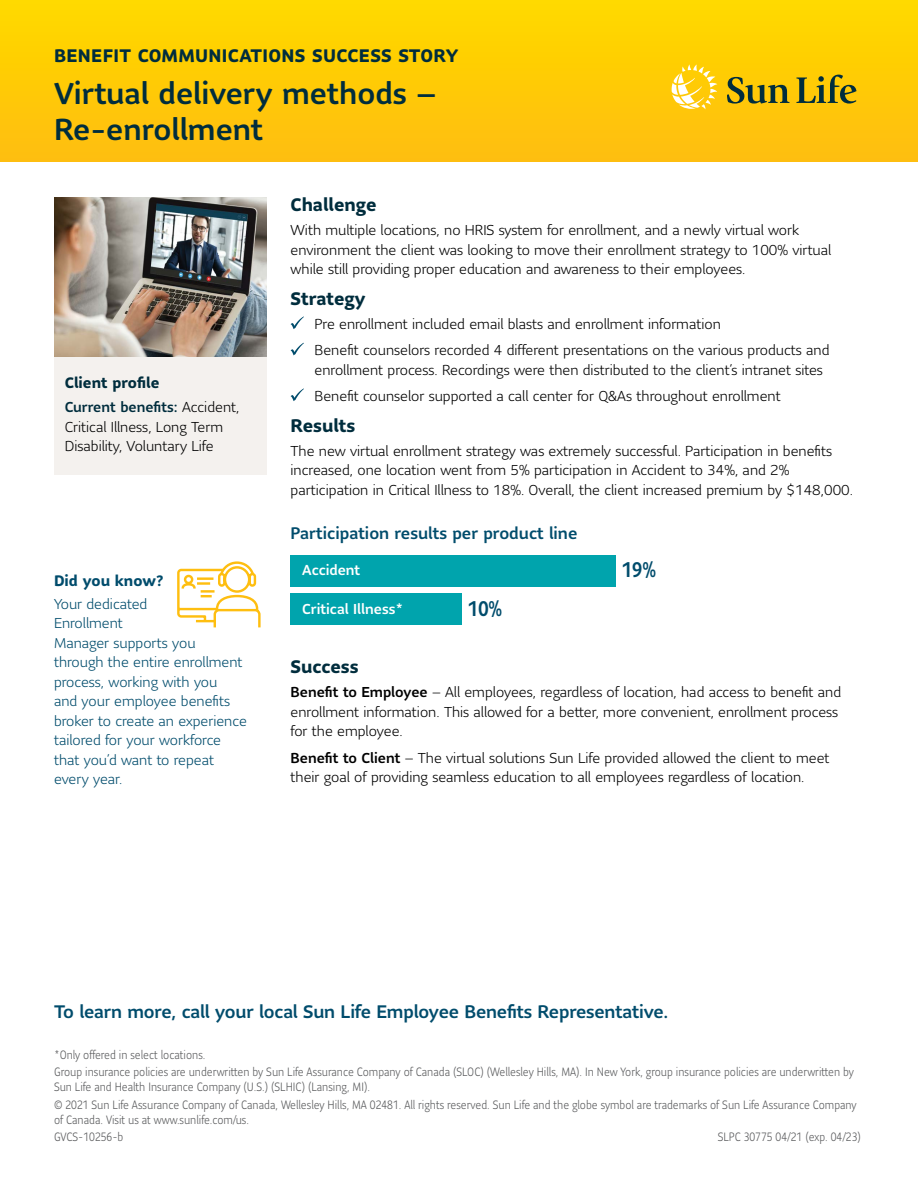
<style>
.page{position:relative;width:918px;height:1188px;background:#fff}
.page>*{position:absolute;margin:0;border:0;box-sizing:border-box;transform-origin:0 0}
.t1{font:500 30px/36px "Sun Life Sans";color:#002d3d}
.t2{font:500 21px "Sun Life Sans Condensed";color:#004c6c}
.t3{font:500 18px "Sun Life Sans";letter-spacing:-.01em;color:#004c6c}
.P-Product_Subtitle{font:700 18px "Sun Life Sans";letter-spacing:.02em;color:#002d3d}
.P-Product_Subtitle-2{font:700 18px "Sun Life Sans";color:#002d3d}
.t4{font:500 16.5px "Sun Life Sans";color:#004c6c}
.t5{font:700 15px "Sun Life Sans";color:#002d3d}
.t6{font:700 15px "Sun Life Sans";color:#004c6c}
.t7{font:300 14.25px/19.5px "Sun Life Sans";color:#000}
.t8{font:300 14.25px/19.5px "Sun Life Sans";color:#004c6c}
.t9{font:500 14.25px "Sun Life Sans";color:#fff}
.P-Disclosure{font:300 12px/15px "Sun Life Sans Condensed";color:#58595b}
.Disclosure_LightCond{font:300 12px "Sun Life Sans Condensed";color:#58595b}
.s1{font-weight:500;color:#002d3d}
.s2{font-weight:500}
</style>
<div class="page">
<div style="left:0;top:0;width:918px;height:162px;background:linear-gradient(to right,#ffcb06,#ffcc06)"></div>
<svg style="left:727px;top:77px;width:62px;height:27px;background:#a59219"></svg>
<svg style="left:796px;top:75px;width:60px;height:29px;background:#aa9618"></svg>
<svg style="left:672px;top:65px;width:45px;height:44px"></svg>
<div style="left:54px;top:357px;width:212px;height:118px;background:#f4f1ee"></div>
<svg style="left:291px;top:316px;width:13px;height:13px"></svg>
<svg style="left:291px;top:343px;width:13px;height:12px"></svg>
<svg style="left:291px;top:388px;width:13px;height:13px"></svg>
<img style="left:54px;top:198px;width:212px;height:159px">
<div style="left:291px;top:593px;width:171px;height:32px;background:#00a4ad"></div>
<div style="left:291px;top:555px;width:325px;height:32px;background:#00a4ad"></div>
<svg style="left:177px;top:561px;width:84px;height:67px"></svg>
<p class="P-Product_Subtitle" style="left:54px;top:43px;width:406px">BENEFIT COMMUNICATIONS SUCCESS STORY</p>
<h1 class="t1" style="left:54px;top:75px;width:384px">Virtual delivery methods –<br>Re-enrollment</h1>
<h2 class="t5" style="left:65px;top:373px;width:96px">Client profile</h2>
<p class="t7" style="left:65px;top:397px;width:176px"><span class="s1">Current benefits:</span> Accident,<br>Critical Illness, Long Term<br>Disability, Voluntary Life</p>
<h2 class="t6" style="left:54px;top:571px;width:111px">Did you know?</h2>
<p class="t8" style="left:54px;top:594px;width:194px">Your dedicated<br>Enrollment<br>Manager supports you through the entire enrollment process, working with you<br>and your employee benefits broker to create an experience tailored for your workforce that you’d want to repeat every year.</p>
<h3 class="P-Product_Subtitle-2" style="left:291px;top:193px;width:87px">Challenge</h3>
<p class="t7" style="left:291px;top:220px;width:542px">With multiple locations, no HRIS system for enrollment, and a newly virtual work environment the client was looking to move their enrollment strategy to 100% virtual while still providing proper education and awareness to their employees.</p>
<h3 class="P-Product_Subtitle-2" style="left:291px;top:286px;width:76px">Strategy</h3>
<p class="t7" style="left:315px;top:314px;width:408px">Pre enrollment included email blasts and enrollment information</p>
<p class="t7" style="left:315px;top:340px;width:516px">Benefit counselors recorded 4 different presentations on the various products and enrollment process. Recordings were then distributed to the client’s intranet sites</p>
<p class="t7" style="left:315px;top:386px;width:468px">Benefit counselor supported a call center for Q&amp;As throughout enrollment</p>
<h3 class="P-Product_Subtitle-2" style="left:291px;top:413px;width:66px">Results</h3>
<p class="t7" style="left:291px;top:441px;width:564px">The new virtual enrollment strategy was extremely successful. Participation in benefits increased, one location went from 5% participation in Accident to 34%, and 2% participation in Critical Illness to 18%. Overall, the client increased premium by $148,000.</p>
<p class="t4" style="left:291px;top:522px;width:288px">Participation results per product line</p>
<p class="t9" style="left:302px;top:561px;width:60px">Accident</p>
<p class="t9" style="left:302px;top:599px;width:102px">Critical Illness*</p>
<h2 class="t2" style="left:468px;top:594px;width:36px">10%</h2>
<h2 class="t2" style="left:622px;top:556px;width:36px">19%</h2>
<h3 class="P-Product_Subtitle-2" style="left:291px;top:655px;width:70px">Success</h3>
<p class="t7" style="left:291px;top:682px;width:552px"><span class="s2">Benefit to Employee</span> – All employees, regardless of location, had access to benefit and enrollment information. This allowed for a better, more convenient, enrollment process for the employee.</p>
<p class="t7" style="left:291px;top:747px;width:541px"><span class="s2">Benefit to Client</span> – The virtual solutions Sun Life provided allowed the client to meet their goal of providing seamless education to all employees regardless of location.</p>
<p class="t3" style="left:54px;top:1000px;width:616px">To learn more, call your local Sun Life Employee Benefits Representative.</p>
<p class="P-Disclosure" style="left:54px;top:1047px;width:153px">*Only offered in select locations.</p>
<p class="P-Disclosure" style="left:54px;top:1064px;width:802px">Group insurance policies are underwritten by Sun Life Assurance Company of Canada (SLOC) (Wellesley Hills, MA). In New York, group insurance policies are underwritten by<br>Sun Life and Health Insurance Company (U.S.) (SLHIC) (Lansing, MI).</p>
<p class="P-Disclosure" style="left:54px;top:1097px;width:804px">© 2021 Sun Life Assurance Company of Canada, Wellesley Hills, MA 02481. All rights reserved. Sun Life and the globe symbol are trademarks of Sun Life Assurance Company of Canada. Visit us at www.sunlife.com/us.</p>
<p class="Disclosure_LightCond" style="left:54px;top:1129px;width:71px">GVCS-10256-b</p>
<p class="Disclosure_LightCond" style="left:718px;top:1129px;width:145px">SLPC 30775 04/21 (exp. 04/23)</p>
</div>
